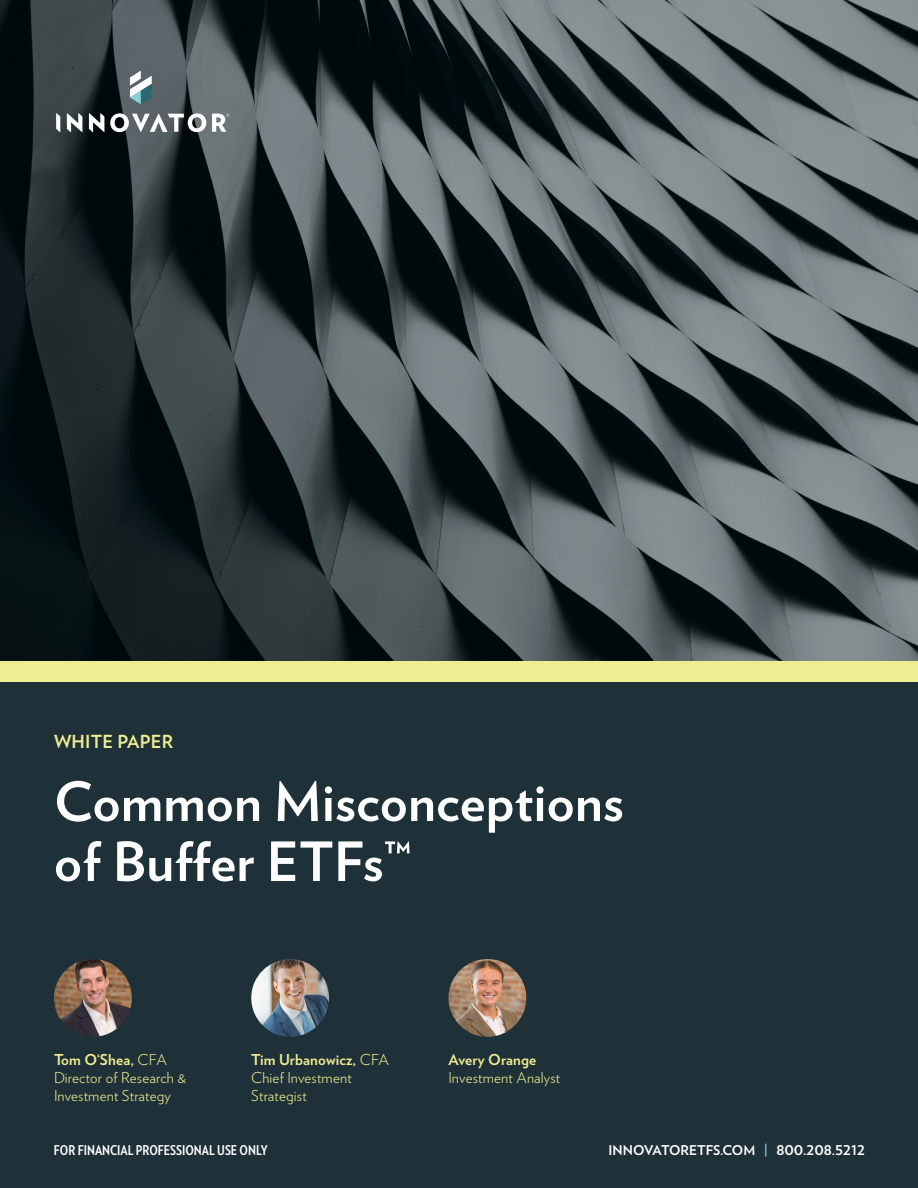
<style>
.page{position:relative;width:918px;height:1188px;background:#fff}
.page>*{position:absolute;margin:0;border:0;box-sizing:border-box;transform-origin:0 0}
.t1{font:700 54px/60px "Verlag";letter-spacing:.005em;color:#fff}
.t2{font:700 18px "Verlag";letter-spacing:.01em;color:#efed91}
.t3{font:300 15px/18px "Verlag";letter-spacing:.01em;color:#efed91}
.t4{font:700 15px "Verlag";letter-spacing:.01em;color:#efed91}
.t5{font:700 13.5px "Verlag Condensed";color:#fff}
.t6{font:700 13.5px "Verlag";color:#fff}
.s1{font-weight:700}
.s2{color:#88d1d7}
</style>
<div class="page">
<img style="left:0;top:0;width:918px;height:662px">
<div style="left:0;top:682px;width:918px;height:506px;background:#1e3138"></div>
<div style="left:0;top:662px;width:918px;height:20px;background:#efed91"></div>
<svg style="left:89px;top:113px;width:15px;height:19px"></svg>
<svg style="left:110px;top:113px;width:96px;height:19px"></svg>
<svg style="left:67px;top:113px;width:15px;height:19px"></svg>
<svg style="left:56px;top:113px;width:4px;height:19px"></svg>
<svg style="left:130px;top:71px;width:22px;height:33px"></svg>
<svg style="left:212px;top:114px;width:17px;height:18px"></svg>
<img style="left:251px;top:959px;width:78px;height:78px;border-radius:39px">
<img style="left:448px;top:959px;width:78px;height:78px;border-radius:39px">
<img style="left:54px;top:959px;width:78px;height:78px;border-radius:39px">
<p class="t2" style="left:54px;top:727px;width:121px">WHITE PAPER</p>
<h1 class="t1" style="left:54px;top:769px;width:571px">Common Misconceptions of Buffer ETFs™</h1>
<p class="t3" style="left:54px;top:1050px;width:134px"><span class="s1">Tom O‘Shea,</span> CFA<br>Director of Research &amp;<br>Investment Strategy</p>
<p class="t3" style="left:251px;top:1050px;width:139px"><span class="s1">Tim Urbanowicz,</span> CFA<br>Chief Investment<br>Strategist</p>
<p class="t4" style="left:448px;top:1048px;width:89px">Avery Orange</p>
<p class="t3" style="left:448px;top:1068px;width:113px">Investment Analyst</p>
<p class="t5" style="left:54px;top:1140px;width:215px">FOR FINANCIAL PROFESSIONAL USE ONLY</p>
<p class="t6" style="left:609px;top:1140px;width:258px">INNOVATORETFS.COM <span class="s2">|</span> 800.208.5212</p>
</div>
